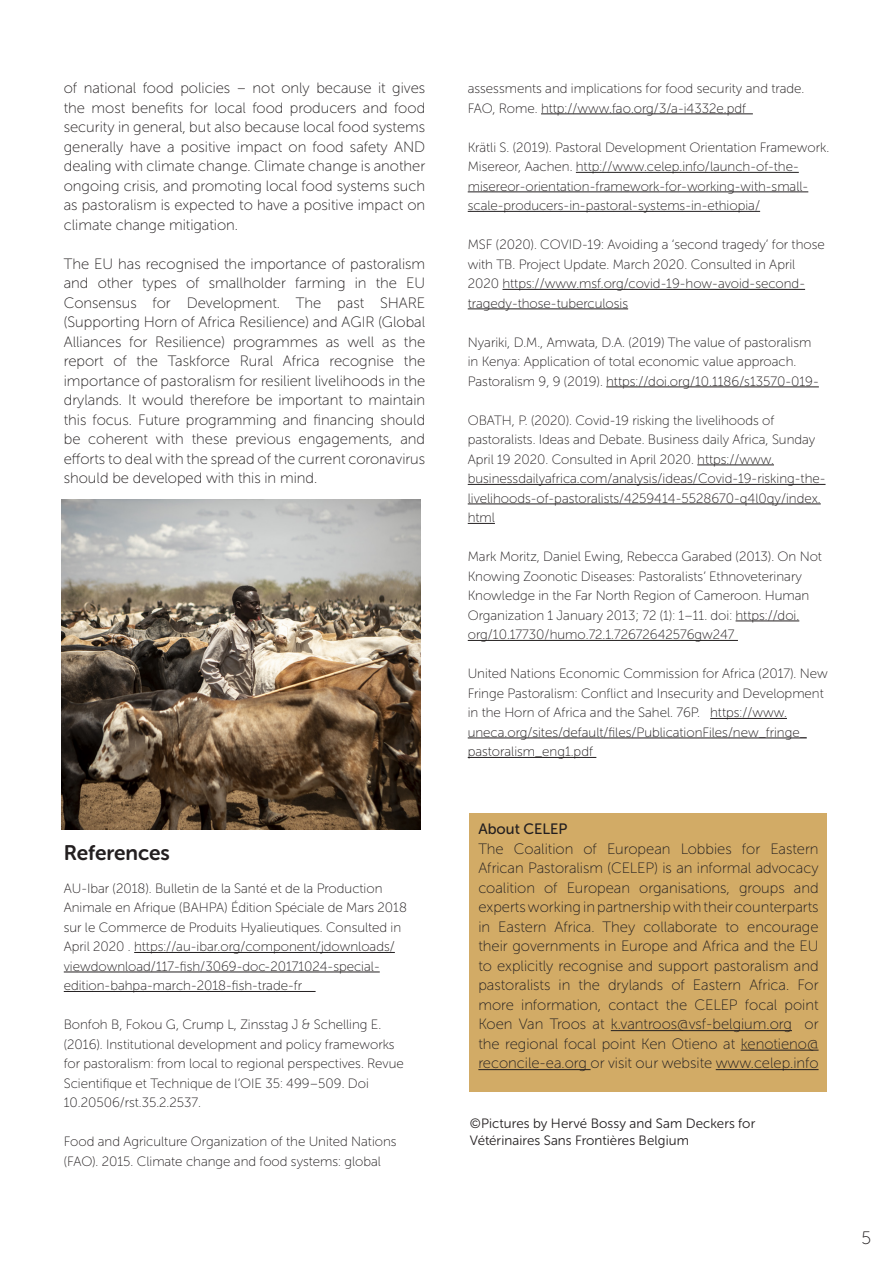
<style>
.page{position:relative;width:893px;height:1263px;background:#fff}
.page>*{position:absolute;margin:0;border:0;box-sizing:border-box;transform-origin:0 0}
.tussenkop{font:21px "Museo Sans Rounded 700";color:#231f20}
.platte_tekst{font:18px "Museo Sans Rounded 100";color:#231f20}
.platte_tekst-2{font:15px/19.5px "Museo Sans Rounded 100";color:#231f20;text-align:justify}
.platte_tekst-3{font:15px "Museo Sans Rounded 500";color:#231f20}
.platte_tekst-4{font:13.5px/19.5px "Museo Sans Rounded 100";color:#231f20}
.intro{font:13.5px/16.5px "Museo Sans Rounded 300";letter-spacing:.005em;color:#231f20}
</style>
<div class="page">
<hr style="left:134px;top:952px;width:261px;height:1px;background:#231f20">
<hr style="left:64px;top:972px;width:316px;height:1px;background:#231f20">
<hr style="left:64px;top:991px;width:252px;height:1px;background:#231f20">
<hr style="left:541px;top:114px;width:212px;height:1px;background:#231f20">
<hr style="left:576px;top:172px;width:223px;height:1px;background:#231f20">
<hr style="left:468px;top:192px;width:340px;height:1px;background:#231f20">
<hr style="left:468px;top:211px;width:292px;height:1px;background:#231f20">
<hr style="left:502px;top:289px;width:303px;height:1px;background:#231f20">
<hr style="left:468px;top:309px;width:160px;height:1px;background:#231f20">
<hr style="left:606px;top:387px;width:213px;height:1px;background:#231f20">
<hr style="left:697px;top:465px;width:77px;height:1px;background:#231f20">
<hr style="left:468px;top:484px;width:357px;height:1px;background:#231f20">
<hr style="left:468px;top:504px;width:353px;height:1px;background:#231f20">
<svg style="left:468px;top:523px;width:27px;height:1px"></svg>
<hr style="left:736px;top:621px;width:63px;height:1px;background:#231f20">
<hr style="left:468px;top:640px;width:270px;height:1px;background:#231f20">
<hr style="left:710px;top:718px;width:77px;height:1px;background:#231f20">
<hr style="left:468px;top:738px;width:339px;height:1px;background:#231f20">
<hr style="left:468px;top:757px;width:128px;height:1px;background:#231f20">
<img style="left:62px;top:500px;width:359px;height:329px">
<div style="left:470px;top:813px;width:357px;height:279px;background:#d2ab66"></div>
<hr style="left:611px;top:1030px;width:181px;height:1px;background:#231f20">
<hr style="left:741px;top:1050px;width:78px;height:1px;background:#231f20">
<hr style="left:478px;top:1069px;width:113px;height:1px;background:#231f20">
<hr style="left:716px;top:1069px;width:103px;height:1px;background:#231f20">
<p class="platte_tekst-2" style="left:64px;top:78px;width:363px">of national food policies – not only because it gives the most benefits for local food producers and food security in general, but also because local food systems generally have a positive impact on food safety AND dealing with climate change. Climate change is another ongoing crisis, and promoting local food systems such as pastoralism is expected to have a positive impact on climate change mitigation.</p>
<p class="platte_tekst-2" style="left:64px;top:254px;width:363px">The EU has recognised the importance of pastoralism and other types of smallholder farming in the EU Consensus for Development. The past SHARE (Supporting Horn of Africa Resilience) and AGIR (Global Alliances for Resilience) programmes as well as the report of the Taskforce Rural Africa recognise the importance of pastoralism for resilient livelihoods in the drylands. It would therefore be important to maintain this focus. Future programming and financing should be coherent with these previous engagements, and efforts to deal with the spread of the current coronavirus should be developed with this in mind.</p>
<p class="tussenkop" style="left:64px;top:841px;width:108px">References</p>
<p class="platte_tekst-4" style="left:64px;top:878px;width:345px">AU-Ibar (2018). Bulletin de la Santé et de la Production Animale en Afrique (BAHPA) Édition Spéciale de Mars 2018 sur le Commerce de Produits Hyalieutiques. Consulted in April 2020 . https://au-ibar.org/component/jdownloads/ viewdownload/117-fish/3069-doc-20171024-special&shy;edition-bahpa-march-2018-fish-trade-fr</p>
<p class="platte_tekst-4" style="left:64px;top:1015px;width:342px">Bonfoh B, Fokou G, Crump L, Zinsstag J &amp; Schelling E. (2016). Institutional development and policy frameworks for pastoralism: from local to regional perspectives. Revue Scientifique et Technique de l’OIE 35: 499–509. Doi 10.20506/rst.35.2.2537.</p>
<p class="platte_tekst-4" style="left:64px;top:1132px;width:334px">Food and Agriculture Organization of the United Nations (FAO). 2015. Climate change and food systems: global</p>
<p class="platte_tekst-4" style="left:468px;top:79px;width:338px">assessments and implications for food security and trade.<br>FAO, Rome. http://www.fao.org/3/a-i4332e.pdf</p>
<p class="platte_tekst-4" style="left:468px;top:137px;width:363px">Krätli S. (2019). Pastoral Development Orientation Framework.<br>Misereor, Aachen. http://www.celep.info/launch-of-the&shy;misereor-orientation-framework-for-working-with-small&shy;scale-producers-in-pastoral-systems-in-ethiopia/</p>
<p class="platte_tekst-4" style="left:468px;top:235px;width:359px">MSF (2020). COVID-19: Avoiding a ‘second tragedy’ for those with TB. Project Update. March 2020. Consulted in April 2020 https://www.msf.org/covid-19-how-avoid-second&shy;tragedy-those-tuberculosis</p>
<p class="platte_tekst-4" style="left:468px;top:332px;width:353px">Nyariki, D.M., Amwata, D.A. (2019) The value of pastoralism in Kenya: Application of total economic value approach.<br>Pastoralism 9, 9 (2019). https://doi.org/10.1186/s13570-019-</p>
<p class="platte_tekst-4" style="left:468px;top:410px;width:359px">OBATH, P. (2020). Covid-19 risking the livelihoods of pastoralists. Ideas and Debate. Business daily Africa, Sunday April 19 2020. Consulted in April 2020. https://www. businessdailyafrica.com/analysis/ideas/Covid-19-risking-the&shy;livelihoods-of-pastoralists/4259414-5528670-q4l0qy/index. html</p>
<p class="platte_tekst-4" style="left:468px;top:547px;width:356px">Mark Moritz, Daniel Ewing, Rebecca Garabed (2013). On Not Knowing Zoonotic Diseases: Pastoralists’ Ethnoveterinary Knowledge in the Far North Region of Cameroon. Human Organization 1 January 2013; 72 (1): 1–11. doi: https://doi. org/10.17730/humo.72.1.72672642576gw247</p>
<p class="platte_tekst-4" style="left:468px;top:664px;width:361px">United Nations Economic Commission for Africa (2017). New Fringe Pastoralism: Conflict and Insecurity and Development in the Horn of Africa and the Sahel. 76P. https://www. uneca.org/sites/default/files/PublicationFiles/new_fringe_ pastoralism_eng1.pdf</p>
<p class="platte_tekst-3" style="left:478px;top:821px;width:91px">About CELEP</p>
<p class="platte_tekst-2" style="left:478px;top:839px;width:342px">The Coalition of European Lobbies for Eastern African Pastoralism (CELEP) is an informal advocacy coalition of European organisations, groups and experts working in partnership with their counterparts in Eastern Africa. They collaborate to encourage their governments in Europe and Africa and the EU to explicitly recognise and support pastoralism and pastoralists in the drylands of Eastern Africa. For more information, contact the CELEP focal point Koen Van Troos at k.vantroos@vsf-belgium.org or the regional focal point Ken Otieno at kenotieno@ reconcile-ea.org or visit our website www.celep.info</p>
<p class="intro" style="left:470px;top:1115px;width:287px">©Pictures by Hervé Bossy and Sam Deckers for<br>Vétérinaires Sans Frontières Belgium</p>
<p class="platte_tekst" style="left:861px;top:1228px;width:11px">5</p>
</div>
